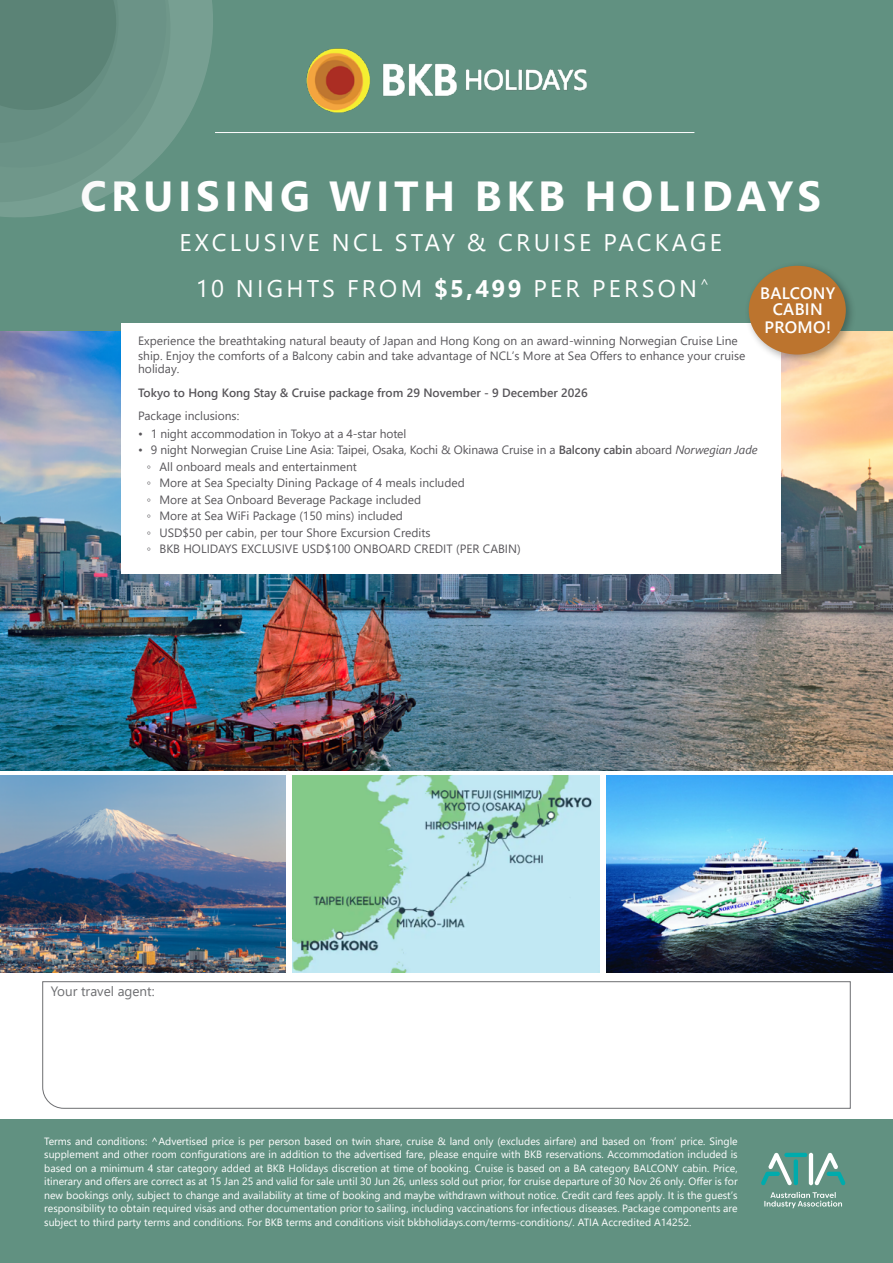
<style>
.page{position:relative;width:893px;height:1263px;background:#fff}
.page>*{position:absolute;margin:0;border:0;box-sizing:border-box;transform-origin:0 0}
.t1{font:700 42px "Segoe UI";letter-spacing:.11em;color:#fff}
.t2{font:24px "Segoe UI";letter-spacing:.135em;color:#fff}
.t3{font:600 16.5px/16.5px "Segoe UI";letter-spacing:.02em;color:#fff;text-align:center}
.t4{font:13.5px "Segoe UI";color:#6d6e71}
.t5{font:12px/16.5px "Segoe UI";color:#58565a}
.t6{font:600 12px "Segoe UI";color:#58565a}
.t7{font:10.5px/13.5px "Segoe UI";color:#fff;text-align:justify}
.s1{font-weight:700}
.s2{font-weight:600}
.s3{font-style:italic}
.s4{font-weight:300}
</style>
<div class="page">
<img style="left:0;top:331px;width:893px;height:440px">
<div style="left:0;top:1119px;width:893px;height:144px;background:#619181"></div>
<div style="left:0;top:0;width:893px;height:331px;background:#619181"></div>
<hr style="left:215px;top:132px;width:479px;height:1px;background:#fff">
<div style="left:121px;top:323px;width:659px;height:251px;background:#fff"></div>
<svg style="left:814px;top:1153px;width:31px;height:32px"></svg>
<svg style="left:761px;top:1153px;width:31px;height:32px"></svg>
<hr style="left:794px;top:1159px;width:4px;height:26px;background:#00abac;border-radius:2px">
<hr style="left:784px;top:1153px;width:23px;height:4px;background:#00abac;border-radius:2px">
<hr style="left:809px;top:1153px;width:4px;height:32px;background:#fff;border-radius:2px">
<svg style="left:764px;top:1192px;width:78px;height:16px"></svg>
<img style="left:306px;top:48px;width:281px;height:65px">
<svg style="left:195px;top:0;width:21px;height:133px"></svg>
<svg style="left:0;top:0;width:195px;height:217px"></svg>
<img style="left:292px;top:775px;width:308px;height:198px">
<img style="left:0;top:775px;width:285px;height:198px">
<img style="left:607px;top:775px;width:286px;height:198px">
<div style="left:743px;top:261px;width:113px;height:104px;background:#000;opacity:.31"></div>
<div style="left:749px;top:266px;width:97px;height:88px;background:#bc742e;border-radius:50%"></div>
<svg style="left:42px;top:981px;width:809px;height:128px"></svg>
<h1 class="t1" style="left:80px;top:156px;width:742px">CRUISING WITH BKB HOLIDAYS</h1>
<h2 class="t2" style="left:179px;top:219px;width:544px">EXCLUSIVE NCL STAY &amp; CRUISE PACKAGE</h2>
<h2 class="t2" style="left:196px;top:266px;width:515px">10 NIGHTS FROM <span class="s1">$5,499</span> PER PERSON<sup>^</sup></h2>
<h3 class="t3" style="left:760px;top:283px;width:77px">BALCONY<br>CABIN</h3>
<h3 class="t3" style="left:764px;top:318px;width:68px">PROMO!</h3>
<p class="t5" style="left:138px;top:332px;width:609px;line-height:15px">Experience the breathtaking natural beauty of Japan and Hong Kong on an award-winning Norwegian Cruise Line ship. Enjoy the comforts of a Balcony cabin and take advantage of NCL’s More at Sea Offers to enhance your cruise</p>
<p class="t5" style="left:138px;top:360px;width:43px">holiday.</p>
<p class="t6" style="left:138px;top:382px;width:451px">Tokyo to Hong Kong Stay &amp; Cruise package from 29 November - 9 December 2026</p>
<p class="t5" style="left:138px;top:406px;width:103px">Package inclusions:</p>
<p class="t5" style="left:138px;top:424px;width:270px">• 1 night accommodation in Tokyo at a 4-star hotel</p>
<p class="t5" style="left:147px;top:441px;width:612px;text-indent:-9px">• 9 night Norwegian Cruise Line Asia: Taipei, Osaka, Kochi &amp; Okinawa Cruise in a <span class="s2">Balcony cabin</span> aboard <span class="s3">Norwegian Jade </span><span class="s4">◦</span> All onboard meals and entertainment<br><span class="s4">◦</span> More at Sea Specialty Dining Package of 4 meals included<br><span class="s4">◦</span> More at Sea Onboard Beverage Package included<br><span class="s4">◦</span> More at Sea WiFi Package (150 mins) included<br><span class="s4">◦</span> USD$50 per cabin, per tour Shore Excursion Credits<br><span class="s4">◦</span> BKB HOLIDAYS EXCLUSIVE USD$100 ONBOARD CREDIT (PER CABIN)</p>
<p class="t4" style="left:51px;top:978px;width:105px">Your travel agent:</p>
<p class="t7" style="left:44px;top:1133px;width:695px">Terms and conditions: ^Advertised price is per person based on twin share, cruise &amp; land only (excludes airfare) and based on ‘from’ price. Single supplement and other room configurations are in addition to the advertised fare, please enquire with BKB reservations. Accommodation included is based on a minimum 4 star category added at BKB Holidays discretion at time of booking. Cruise is based on a BA category BALCONY cabin. Price, itinerary and offers are correct as at 15 Jan 25 and valid for sale until 30 Jun 26, unless sold out prior, for cruise departure of 30 Nov 26 only. Offer is for new bookings only, subject to change and availability at time of booking and maybe withdrawn without notice. Credit card fees apply. It is the guest’s responsibility to obtain required visas and other documentation prior to sailing, including vaccinations for infectious diseases. Package components are subject to third party terms and conditions. For BKB terms and conditions visit bkbholidays.com/terms-conditions/. ATIA Accredited A14252.</p>
</div>
